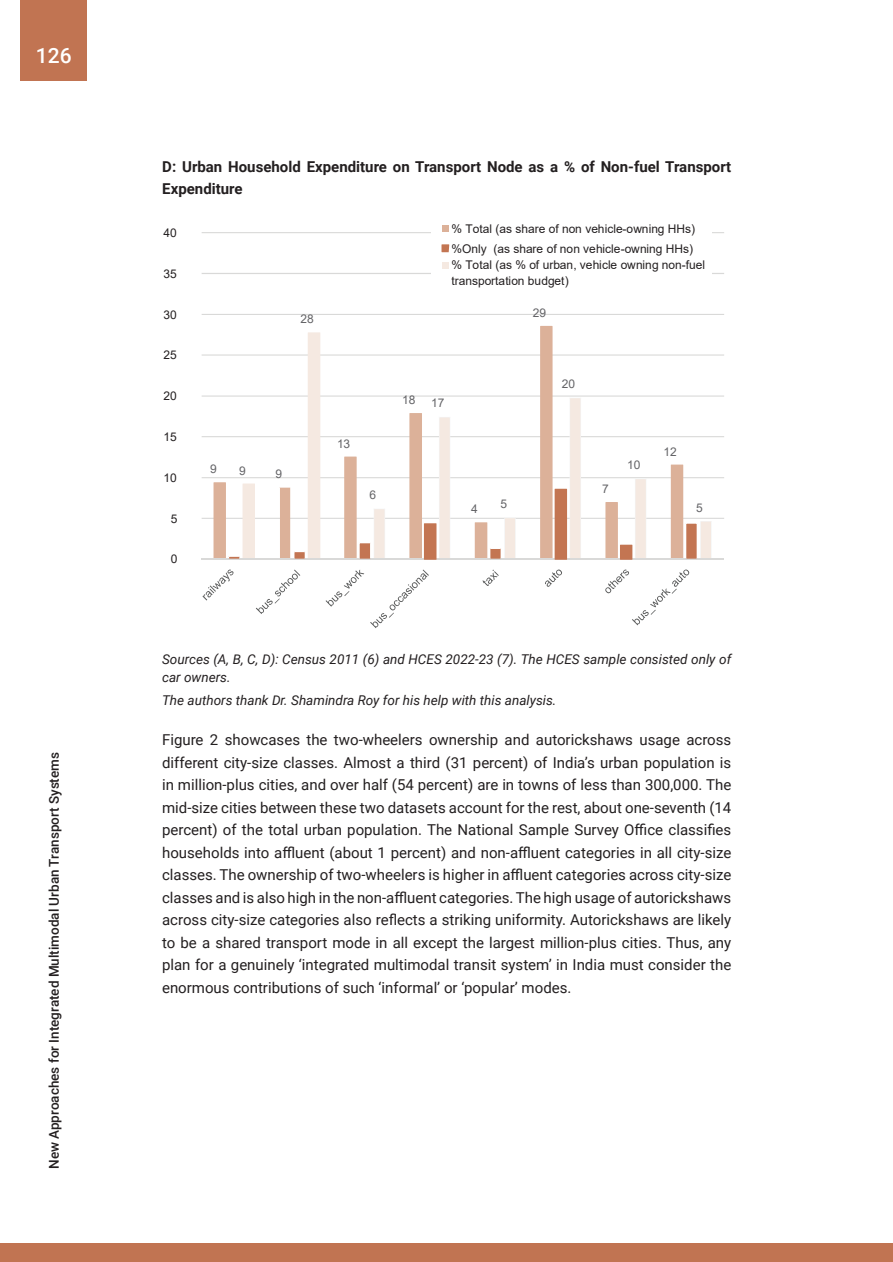
<style>
.page{position:relative;width:893px;height:1262px;background:#fff}
.page>*{position:absolute;margin:0;border:0;box-sizing:border-box;transform-origin:0 0}
.t1{font:500 21px "Roboto";color:#fff}
.body{font:15px/22.5px "Roboto";color:#231f20;text-align:justify}
.Fig_head{font:700 15px/22.5px "Roboto";color:#231f20}
.Source{font:italic 13.5px/18px "Roboto";color:#231f20}
.t2{font:500 13.5px "Roboto";color:#231f20}
.t3{font:12px/15.1px "Arial";letter-spacing:.005em;color:#231f20}
.t4{font:12px "Arial";letter-spacing:.005em;color:#636366}
</style>
<div class="page">
<div style="left:0;top:1243px;width:892px;height:19px;background:#c17452"></div>
<div style="left:20px;top:0;width:67px;height:81px;background:#c17452"></div>
<hr style="left:202px;top:518px;width:522px;height:1px;background:#d9d9d8">
<hr style="left:202px;top:477px;width:522px;height:1px;background:#d9d9d8">
<hr style="left:202px;top:436px;width:522px;height:1px;background:#d9d9d8">
<hr style="left:202px;top:395px;width:522px;height:1px;background:#d9d9d8">
<hr style="left:202px;top:354px;width:522px;height:1px;background:#d9d9d8">
<hr style="left:202px;top:314px;width:522px;height:1px;background:#d9d9d8">
<hr style="left:202px;top:273px;width:522px;height:1px;background:#d9d9d8">
<hr style="left:202px;top:232px;width:522px;height:1px;background:#d9d9d8">
<svg style="left:213px;top:326px;width:340px;height:232px"></svg>
<svg style="left:242px;top:332px;width:469px;height:226px"></svg>
<hr style="left:202px;top:558px;width:522px;height:2px;background:#d9d9d8">
<svg style="left:228px;top:489px;width:469px;height:71px"></svg>
<svg style="left:202px;top:569px;width:31px;height:31px"></svg>
<svg style="left:256px;top:569px;width:44px;height:45px"></svg>
<svg style="left:325px;top:569px;width:39px;height:37px"></svg>
<svg style="left:370px;top:569px;width:59px;height:59px"></svg>
<svg style="left:482px;top:569px;width:16px;height:17px"></svg>
<svg style="left:545px;top:569px;width:17px;height:18px"></svg>
<svg style="left:605px;top:569px;width:84px;height:56px"></svg>
<div style="left:432px;top:226px;width:280px;height:67px;background:#fff"></div>
<svg style="left:442px;top:262px;width:6px;height:6px"></svg>
<div style="left:442px;top:225px;width:6px;height:7px;background:#dcb199"></div>
<svg style="left:441px;top:244px;width:8px;height:8px"></svg>
<h1 class="t1" style="left:36px;top:41px;width:37px">126</h1>
<p class="t2" style="left:45px;top:1169px;width:418px;rotate:-90deg">New Approaches for Integrated Multimodal Urban Transport Systems</p>
<p class="Fig_head" style="left:162px;top:155px;width:570px">D: Urban Household Expenditure on Transport Node as a % of Non-fuel Transport<br>Expenditure</p>
<p class="t3" style="left:163px;top:225px;width:15px">40</p>
<p class="t3" style="left:163px;top:266px;width:15px">35</p>
<p class="t3" style="left:163px;top:307px;width:15px">30</p>
<p class="t3" style="left:163px;top:347px;width:15px">25</p>
<p class="t3" style="left:163px;top:388px;width:15px">20</p>
<p class="t3" style="left:163px;top:429px;width:15px">15</p>
<p class="t3" style="left:163px;top:470px;width:15px">10</p>
<p class="t3" style="left:171px;top:511px;width:8px">5</p>
<p class="t3" style="left:171px;top:551px;width:8px">0</p>
<p class="t4" style="left:300px;top:311px;width:15px">28</p>
<p class="t4" style="left:210px;top:461px;width:8px">9</p>
<p class="t4" style="left:275px;top:465px;width:8px">9</p>
<p class="t4" style="left:239px;top:462px;width:8px">9</p>
<p class="t4" style="left:337px;top:435px;width:15px">13</p>
<p class="t4" style="left:369px;top:487px;width:8px">6</p>
<p class="t3" style="left:451px;top:219px;width:245px;line-height:19.8px">% Total (as share of non vehicle-owning HHs) %Only (as share of non vehicle-owning HHs)</p>
<p class="t3" style="left:451px;top:258px;width:255px">% Total (as % of urban, vehicle owning non-fuel transportation budget)</p>
<p class="t4" style="left:533px;top:304px;width:15px">29</p>
<p class="t4" style="left:402px;top:392px;width:15px">18</p>
<p class="t4" style="left:431px;top:395px;width:15px">17</p>
<p class="t4" style="left:471px;top:501px;width:8px">4</p>
<p class="t4" style="left:500px;top:496px;width:8px">5</p>
<p class="t4" style="left:562px;top:376px;width:15px">20</p>
<p class="t4" style="left:602px;top:481px;width:8px">7</p>
<p class="t4" style="left:627px;top:457px;width:15px">10</p>
<p class="t4" style="left:663px;top:443px;width:15px">12</p>
<p class="t4" style="left:696px;top:499px;width:8px">5</p>
<p class="Source" style="left:162px;top:650px;width:570px">Sources (A, B, C, D): Census 2011 (6) and HCES 2022-23 (7). The HCES sample consisted only of car owners.</p>
<p class="Source" style="left:162px;top:690px;width:396px">The authors thank Dr. Shamindra Roy for his help with this analysis.</p>
<p class="body" style="left:162px;top:728px;width:570px">Figure 2 showcases the two-wheelers ownership and autorickshaws usage across different city-size classes. Almost a third (31 percent) of India’s urban population is in million-plus cities, and over half (54 percent) are in towns of less than 300,000. The mid-size cities between these two datasets account for the rest, about one-seventh (14 percent) of the total urban population. The National Sample Survey Office classifies households into affluent (about 1 percent) and non-affluent categories in all city-size classes. The ownership of two-wheelers is higher in affluent categories across city-size classes and is also high in the non-affluent categories. The high usage of autorickshaws across city-size categories also reflects a striking uniformity. Autorickshaws are likely to be a shared transport mode in all except the largest million-plus cities. Thus, any plan for a genuinely ‘integrated multimodal transit system’ in India must consider the enormous contributions of such ‘informal’ or ‘popular’ modes.</p>
</div>
